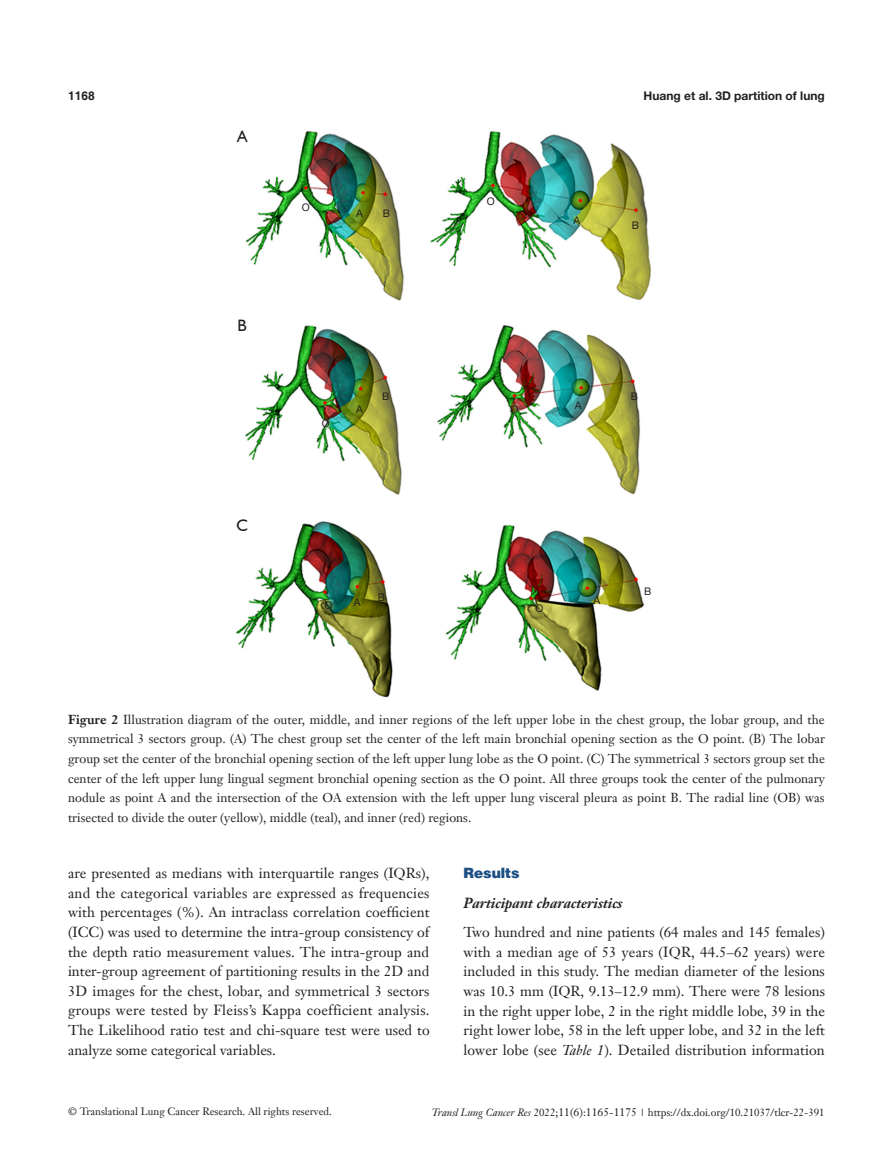
<style>
.page{position:relative;width:893px;height:1170px;background:#fff}
.page>*{position:absolute;margin:0;border:0;box-sizing:border-box;transform-origin:0 0}
.t1{font:16.5px "Humanist 521 BT";color:#231f20}
.t2{font:14.25px/19.6px "Janson Text LT";color:#231f20;text-align:justify}
._2ji-zhengti{font:italic 700 14.25px "Janson Text LT";color:#231f20}
._1ji-zhengti{font:900 14.25px "Helvetica";color:#1c5085}
.t3{font:12.75px/19.5px "Janson Text LT";color:#231f20;text-align:justify}
.t4{font:700 12px "Helvetica Neue LT Pro";color:#231f20}
.t5{font:700 12px "Helvetica";color:#231f20}
.t6{font:10.5px "Janson Text LT";color:#231f20}
.t7{font:10.5px "Helvetica Neue LT Pro";color:#231f20}
.s1{font-weight:700}
.s2{font-style:italic}
.s3{font-size:11.25px}
</style>
<div class="page">
<img style="left:235px;top:131px;width:416px;height:567px">
<div style="left:234px;top:128px;width:17px;height:17px;background:#fff"></div>
<div style="left:234px;top:317px;width:17px;height:17px;background:#fff"></div>
<div style="left:234px;top:517px;width:17px;height:17px;background:#fff"></div>
<p class="t5" style="left:68px;top:88px;width:28px">1168</p>
<p class="t4" style="left:644px;top:88px;width:183px">Huang et al. 3D partition of lung</p>
<p class="t1" style="left:237px;top:126px;width:12px">A</p>
<p class="t1" style="left:238px;top:315px;width:11px">B</p>
<p class="t1" style="left:237px;top:515px;width:13px">C</p>
<p class="t7" style="left:302px;top:200px;width:9px">O</p>
<p class="t7" style="left:356px;top:207px;width:8px">A</p>
<p class="t7" style="left:383px;top:207px;width:9px">B</p>
<p class="t7" style="left:487px;top:195px;width:9px">O</p>
<p class="t7" style="left:573px;top:214px;width:8px">A</p>
<p class="t7" style="left:632px;top:219px;width:9px">B</p>
<p class="t7" style="left:322px;top:417px;width:9px">O</p>
<p class="t7" style="left:356px;top:403px;width:8px">A</p>
<p class="t7" style="left:382px;top:389px;width:9px">B</p>
<p class="t7" style="left:510px;top:403px;width:9px">O</p>
<p class="t7" style="left:575px;top:399px;width:8px">A</p>
<p class="t7" style="left:631px;top:390px;width:9px">B</p>
<p class="t7" style="left:378px;top:590px;width:9px">B</p>
<p class="t7" style="left:354px;top:595px;width:8px">A</p>
<p class="t7" style="left:593px;top:593px;width:8px">A</p>
<p class="t7" style="left:324px;top:598px;width:9px">O</p>
<p class="t7" style="left:535px;top:602px;width:9px">O</p>
<p class="t7" style="left:644px;top:585px;width:9px">B</p>
<p class="t3" style="left:68px;top:709px;width:758px"><span class="s1">Figure 2</span> Illustration diagram of the outer, middle, and inner regions of the left upper lobe in the chest group, the lobar group, and the symmetrical 3 sectors group. (A) The chest group set the center of the left main bronchial opening section as the O point. (B) The lobar group set the center of the bronchial opening section of the left upper lung lobe as the O point. (C) The symmetrical 3 sectors group set the center of the left upper lung lingual segment bronchial opening section as the O point. All three groups took the center of the pulmonary nodule as point A and the intersection of the OA extension with the left upper lung visceral pleura as point B. The radial line (OB) was trisected to divide the outer (yellow), middle (teal), and inner (red) regions.</p>
<p class="t2" style="left:68px;top:863px;width:363px">are presented as medians with interquartile ranges (IQRs), and the categorical variables are expressed as frequencies with percentages (%). An intraclass correlation coefficient (ICC) was used to determine the intra-group consistency of the depth ratio measurement values. The intra-group and inter-group agreement of partitioning results in the 2D and 3D images for the chest, lobar, and symmetrical 3 sectors groups were tested by Fleiss’s Kappa coefficient analysis.<br>The Likelihood ratio test and chi-square test were used to analyze some categorical variables.</p>
<p class="_1ji-zhengti" style="left:463px;top:863px;width:58px">Results</p>
<p class="_2ji-zhengti" style="left:463px;top:893px;width:161px">Participant characteristics</p>
<p class="t2" style="left:463px;top:922px;width:363px">Two hundred and nine patients (64 males and 145 females) with a median age of 53 years (IQR, 44.5–62 years) were included in this study. The median diameter of the lesions was 10.3 mm (IQR, 9.13–12.9 mm). There were 78 lesions in the right upper lobe, 2 in the right middle lobe, 39 in the right lower lobe, 58 in the left upper lobe, and 32 in the left lower lobe (see <span class="s2">Table 1</span>). Detailed distribution information</p>
<p class="t6" style="left:68px;top:1104px;width:265px">© Translational Lung Cancer Research. All rights reserved.</p>
<p class="t6" style="left:432px;top:1105px;width:394px"><span class="s2">Transl Lung Cancer Res</span> 2022<span class="s3">;11(6):1165-1175</span> | https://dx.doi.org/10.21037/tlcr-22-391</p>
</div>
